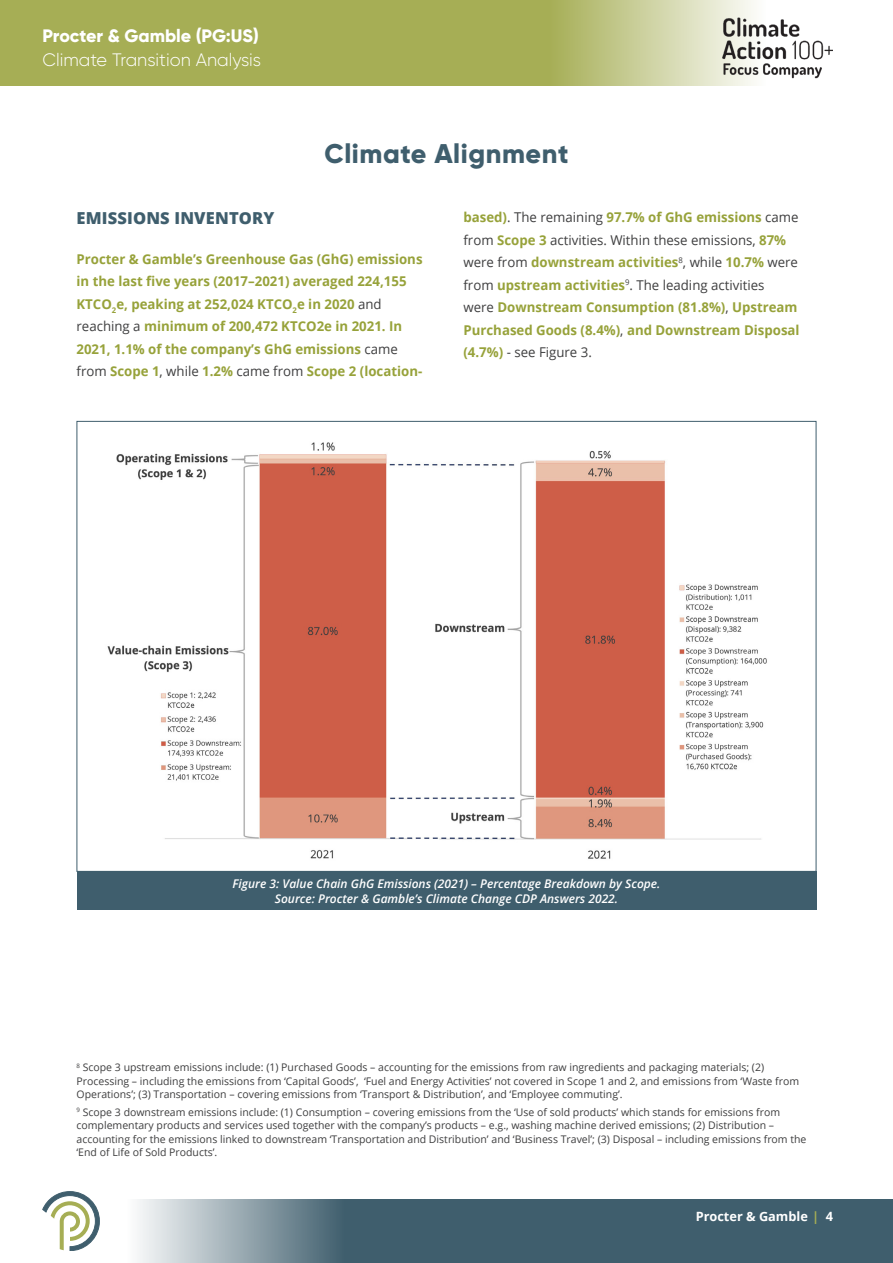
<style>
.page{position:relative;width:893px;height:1263px;background:#fff}
.page>*{position:absolute;margin:0;border:0;box-sizing:border-box;transform-origin:0 0}
.t1{font:800 27px "Gilroy";letter-spacing:.02em;color:#3f5e6d}
.t2{font:300 18px "Gilroy";color:#fff}
.t3{font:800 18px "Gilroy";color:#fff}
.t4{font:800 16.5px "Open Sans";letter-spacing:.01em;color:#3f5e6d}
.t5{font:700 13.5px/22.5px "Open Sans";color:#97a23a}
.t6{font:700 12.75px "Open Sans";color:#fff}
.t7{font:italic 600 12px/14.4px "Open Sans";color:#fff;text-align:center}
.t8{font:10.5px/13.5px "Open Sans";color:#3e3e3f}
.s1{font-weight:400;color:#3e3e3f}
.s2{color:#a6ae55}
</style>
<div class="page">
<svg style="left:0;top:0;width:754px;height:85px;background:#afb666"></svg>
<img style="left:723px;top:16px;width:109px;height:67px">
<svg style="left:138px;top:1199px;width:755px;height:64px;background:#57727f"></svg>
<svg style="left:43px;top:1191px;width:57px;height:60px"></svg>
<img style="left:107px;top:442px;width:660px;height:417px">
<div style="left:77px;top:872px;width:739px;height:38px;background:#3f5e6d"></div>
<p class="t3" style="left:43px;top:25px;width:218px">Procter &amp; Gamble (PG:US)</p>
<p class="t2" style="left:43px;top:49px;width:220px">Climate Transition Analysis</p>
<p class="t1" style="left:324px;top:137px;width:246px">Climate Alignment</p>
<p class="t4" style="left:77px;top:206px;width:200px">EMISSIONS INVENTORY</p>
<p class="t5" style="left:77px;top:247px;width:348px">Procter &amp; Gamble’s Greenhouse Gas (GhG) emissions in the last five years (2017–2021) averaged 224,155<br>KTCO<sub>2</sub>e, peaking at 252,024 KTCO<sub>2</sub>e in 2020 <span class="s1">and reaching a</span> minimum of 200,472 KTCO2e in 2021. In 2021, 1.1% of the company’s GhG emissions <span class="s1">came from</span> Scope 1<span class="s1">, while</span> 1.2% <span class="s1">came from</span> Scope 2 (location-</p>
<p class="t5" style="left:463px;top:206px;width:338px">based)<span class="s1">. The remaining</span> 97.7% of GhG emissions <span class="s1">came from</span> Scope 3 <span class="s1">activities. Within these emissions,</span> 87% <span class="s1">were from</span> downstream activities<sup>8</sup><span class="s1">, while</span> 10.7% <span class="s1">were from</span> upstream activities<sup>9</sup><span class="s1">. The leading activities<br>were</span> Downstream Consumption (81.8%)<span class="s1">,</span> Upstream Purchased Goods (8.4%)<span class="s1">,</span> and Downstream Disposal (4.7%) <span class="s1">- see Figure 3.</span></p>
<p class="t7" style="left:233px;top:876px;width:429px">Figure 3: Value Chain GhG Emissions (2021) – Percentage Breakdown by Scope.<br>Source: Procter &amp; Gamble’s Climate Change CDP Answers 2022.</p>
<p class="t8" style="left:77px;top:1060px;width:724px"><sup>8</sup> Scope 3 upstream emissions include: (1) Purchased Goods – accounting for the emissions from raw ingredients and packaging materials; (2)<br>Processing – including the emissions from ‘Capital Goods’, ‘Fuel and Energy Activities’ not covered in Scope 1 and 2, and emissions from ‘Waste from<br>Operations’; (3) Transportation – covering emissions from ‘Transport &amp; Distribution’, and ‘Employee commuting’.</p>
<p class="t8" style="left:77px;top:1105px;width:731px"><sup>9</sup> Scope 3 downstream emissions include: (1) Consumption – covering emissions from the ‘Use of sold products’ which stands for emissions from complementary products and services used together with the company’s products – e.g., washing machine derived emissions; (2) Distribution – accounting for the emissions linked to downstream ‘Transportation and Distribution’ and ‘Business Travel’; (3) Disposal – including emissions from the ‘End of Life of Sold Products’.</p>
<p class="t6" style="left:696px;top:1207px;width:139px">Procter &amp; Gamble <span class="s2">|</span> 4</p>
</div>
